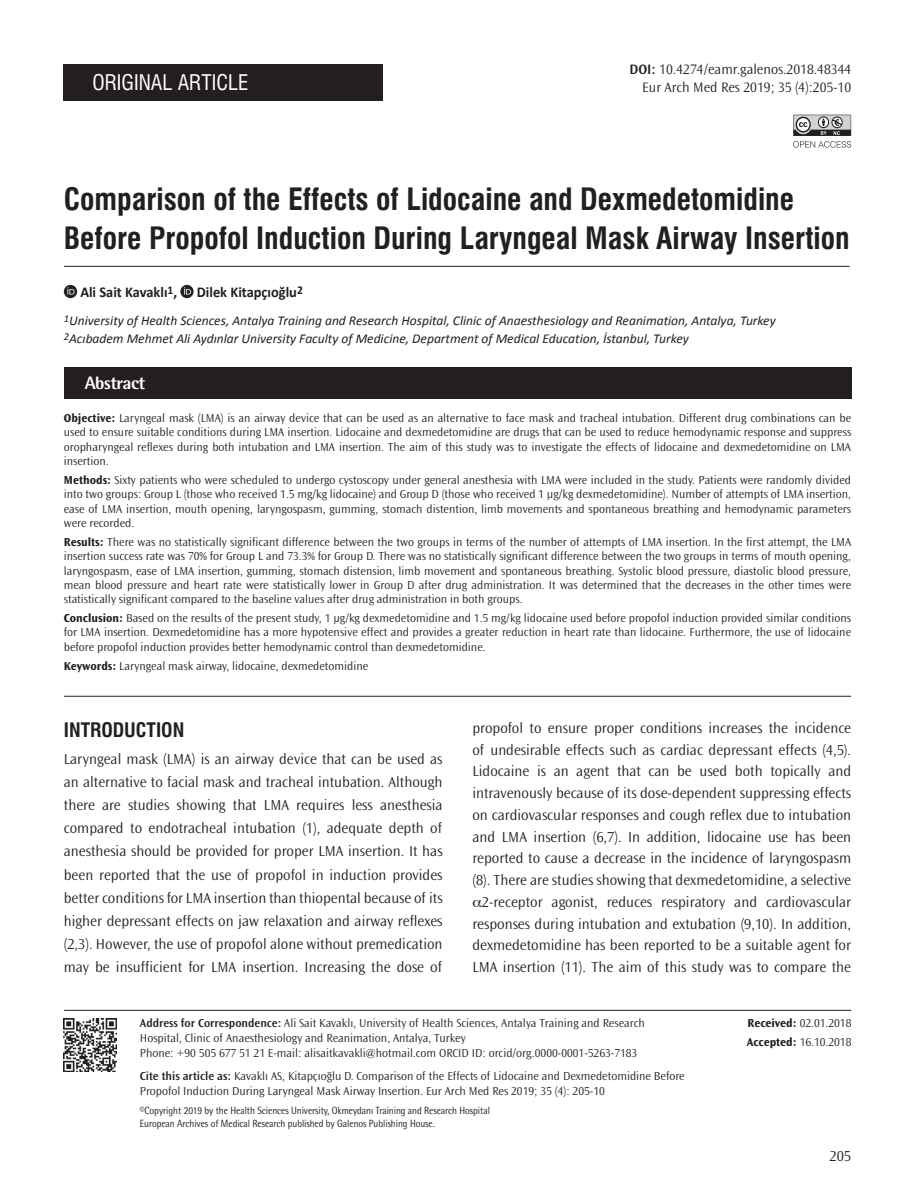
<style>
.page{position:relative;width:915px;height:1191px;background:#fff}
.page>*{position:absolute;margin:0;border:0;box-sizing:border-box;transform-origin:0 0}
.t1{font:30px/38.7px "Swiss Condensed Bold Tr";color:#231f20}
.t2{font:21px "Swiss Condensed Tr";color:#fff}
.t3{font:19.5px "Swiss Condensed Bold Tr";color:#231f20}
.t4{font:800 18px "Rotis Semi Sans Std";letter-spacing:-.025em;color:#fff}
.t5{font:300 15px/21.8px "Ocean Sans Std";color:#231f20;text-align:justify}
.t6{font:700 15px "Calibri";color:#231f20;scale:.96 1}
.t7{font:300 14.25px "Ocean Sans Std";color:#231f20}
.t8{font:italic 13.5px/18px "Calibri";color:#231f20}
.t9{font:300 12px/14.4px "Ocean Sans Std";color:#231f20;text-align:justify}
.t10{font:10.5px/13.5px "Rotis Semi Sans Std";letter-spacing:-.005em;color:#231f20;scale:.9 1}
.s1{font-weight:600}
.s2{font-weight:700}
</style>
<div class="page">
<div style="left:64px;top:367px;width:786px;height:31px;background:#231f20"></div>
<hr style="left:64px;top:266px;width:785px;height:1px;background:#231f20">
<div style="left:63px;top:64px;width:319px;height:37px;background:#231f20"></div>
<hr style="left:64px;top:1010px;width:786px;height:1px;background:#231f20">
<svg style="left:793px;top:115px;width:57px;height:33px"></svg>
<img style="left:63px;top:1018px;width:54px;height:54px">
<hr style="left:64px;top:696px;width:786px;height:1px;background:#231f20">
<svg style="left:64px;top:285px;width:13px;height:13px"></svg>
<svg style="left:67px;top:287px;width:8px;height:7px"></svg>
<svg style="left:180px;top:285px;width:13px;height:13px"></svg>
<svg style="left:184px;top:287px;width:7px;height:7px"></svg>
<h2 class="t2" style="left:92px;top:70px;width:158px">ORIGINAL ARTICLE</h2>
<p class="t7" style="left:629px;top:62px;width:223px"><span class="s1">DOI:</span> 10.4274/eamr.galenos.2018.48344</p>
<p class="t7" style="left:642px;top:80px;width:210px">Eur Arch Med Res 2019; 35 (4):205-10</p>
<h1 class="t1" style="left:64px;top:180px;width:787px">Comparison of the Effects of Lidocaine and Dexmedetomidine<br>Before Propofol Induction During Laryngeal Mask Airway Insertion</h1>
<p class="t6" style="left:80px;top:282px;width:102px">Ali Sait Kavaklı<sup>1</sup>,</p>
<p class="t6" style="left:197px;top:282px;width:112px">Dilek Kitapçıoğlu<sup>2</sup></p>
<p class="t8" style="left:64px;top:310px;width:713px"><sup>1</sup>University of Health Sciences, Antalya Training and Research Hospital, Clinic of Anaesthesiology and Reanimation, Antalya, Turkey<br><sup>2</sup>Acıbadem Mehmet Ali Aydınlar University Faculty of Medicine, Department of Medical Education, İstanbul, Turkey</p>
<h3 class="t4" style="left:85px;top:371px;width:62px">Abstract</h3>
<p class="t9" style="left:64px;top:411px;width:788px"><span class="s2">Objective:</span> Laryngeal mask (LMA) is an airway device that can be used as an alternative to face mask and tracheal intubation. Different drug combinations can be used to ensure suitable conditions during LMA insertion. Lidocaine and dexmedetomidine are drugs that can be used to reduce hemodynamic response and suppress oropharyngeal reflexes during both intubation and LMA insertion. The aim of this study was to investigate the effects of lidocaine and dexmedetomidine on LMA insertion.</p>
<p class="t9" style="left:64px;top:473px;width:788px"><span class="s2">Methods:</span> Sixty patients who were scheduled to undergo cystoscopy under general anesthesia with LMA were included in the study. Patients were randomly divided into two groups: Group L (those who received 1.5 mg/kg lidocaine) and Group D (those who received 1 μg/kg dexmedetomidine). Number of attempts of LMA insertion, ease of LMA insertion, mouth opening, laryngospasm, gumming, stomach distention, limb movements and spontaneous breathing and hemodynamic parameters were recorded.</p>
<p class="t9" style="left:64px;top:535px;width:788px"><span class="s2">Results:</span> There was no statistically significant difference between the two groups in terms of the number of attempts of LMA insertion. In the first attempt, the LMA insertion success rate was 70% for Group L and 73.3% for Group D. There was no statistically significant difference between the two groups in terms of mouth opening, laryngospasm, ease of LMA insertion, gumming, stomach distension, limb movement and spontaneous breathing. Systolic blood pressure, diastolic blood pressure, mean blood pressure and heart rate were statistically lower in Group D after drug administration. It was determined that the decreases in the other times were statistically significant compared to the baseline values after drug administration in both groups.</p>
<p class="t9" style="left:64px;top:611px;width:788px"><span class="s2">Conclusion:</span> Based on the results of the present study, 1 μg/kg dexmedetomidine and 1.5 mg/kg lidocaine used before propofol induction provided similar conditions for LMA insertion. Dexmedetomidine has a more hypotensive effect and provides a greater reduction in heart rate than lidocaine. Furthermore, the use of lidocaine before propofol induction provides better hemodynamic control than dexmedetomidine.</p>
<p class="t9" style="left:64px;top:658px;width:306px"><span class="s2">Keywords:</span> Laryngeal mask airway, lidocaine, dexmedetomidine</p>
<h3 class="t3" style="left:64px;top:718px;width:122px">INTRODUCTION</h3>
<p class="t5" style="left:64px;top:748px;width:380px;line-height:23.1px">Laryngeal mask (LMA) is an airway device that can be used as an alternative to facial mask and tracheal intubation. Although there are studies showing that LMA requires less anesthesia compared to endotracheal intubation (1), adequate depth of anesthesia should be provided for proper LMA insertion. It has been reported that the use of propofol in induction provides better conditions for LMA insertion than thiopental because of its higher depressant effects on jaw relaxation and airway reflexes (2,3). However, the use of propofol alone without premedication may be insufficient for LMA insertion. Increasing the dose of</p>
<p class="t5" style="left:472px;top:717px;width:380px;text-align:right">propofol to ensure proper conditions increases the incidence of undesirable effects such as cardiac depressant effects (4,5).<br>Lidocaine is an agent that can be used both topically and intravenously because of its dose-dependent suppressing effects on cardiovascular responses and cough reflex due to intubation and LMA insertion (6,7). In addition, lidocaine use has been reported to cause a decrease in the incidence of laryngospasm (8). There are studies showing that dexmedetomidine, a selective 2-receptor agonist, reduces respiratory and cardiovascular responses during intubation and extubation (9,10). In addition, dexmedetomidine has been reported to be a suitable agent for LMA insertion (11). The aim of this study was to compare the</p>
<p class="t9" style="left:140px;top:1016px;width:506px;line-height:15px;text-align:left"><span class="s1">Address for Correspondence:</span> Ali Sait Kavaklı, University of Health Sciences, Antalya Training and Research<br>Hospital, Clinic of Anaesthesiology and Reanimation, Antalya, Turkey<br>Phone: +90 505 677 51 21 E-mail: alisaitkavakli@hotmail.com ORCID ID: orcid/org.0000-0001-5263-7183</p>
<p class="t9" style="left:140px;top:1068px;width:546px;line-height:15px"><span class="s1">Cite this article as:</span> Kavaklı AS, Kitapçıoğlu D. Comparison of the Effects of Lidocaine and Dexmedetomidine Before<br>Propofol Induction During Laryngeal Mask Airway Insertion. Eur Arch Med Res 2019; 35 (4): 205-10</p>
<p class="t10" style="left:140px;top:1103px;width:390px">©Copyright 2019 by the Health Sciences University, Okmeydanı Training and Research Hospital<br>European Archives of Medical Research published by Galenos Publishing House.</p>
<p class="t9" style="left:746px;top:1014px;width:106px;line-height:18.6px"><span class="s2">Received:</span> 02.01.2018<br><span class="s2">Accepted:</span> 16.10.2018</p>
<p class="t5" style="left:829px;top:1145px;width:23px">205</p>
</div>
